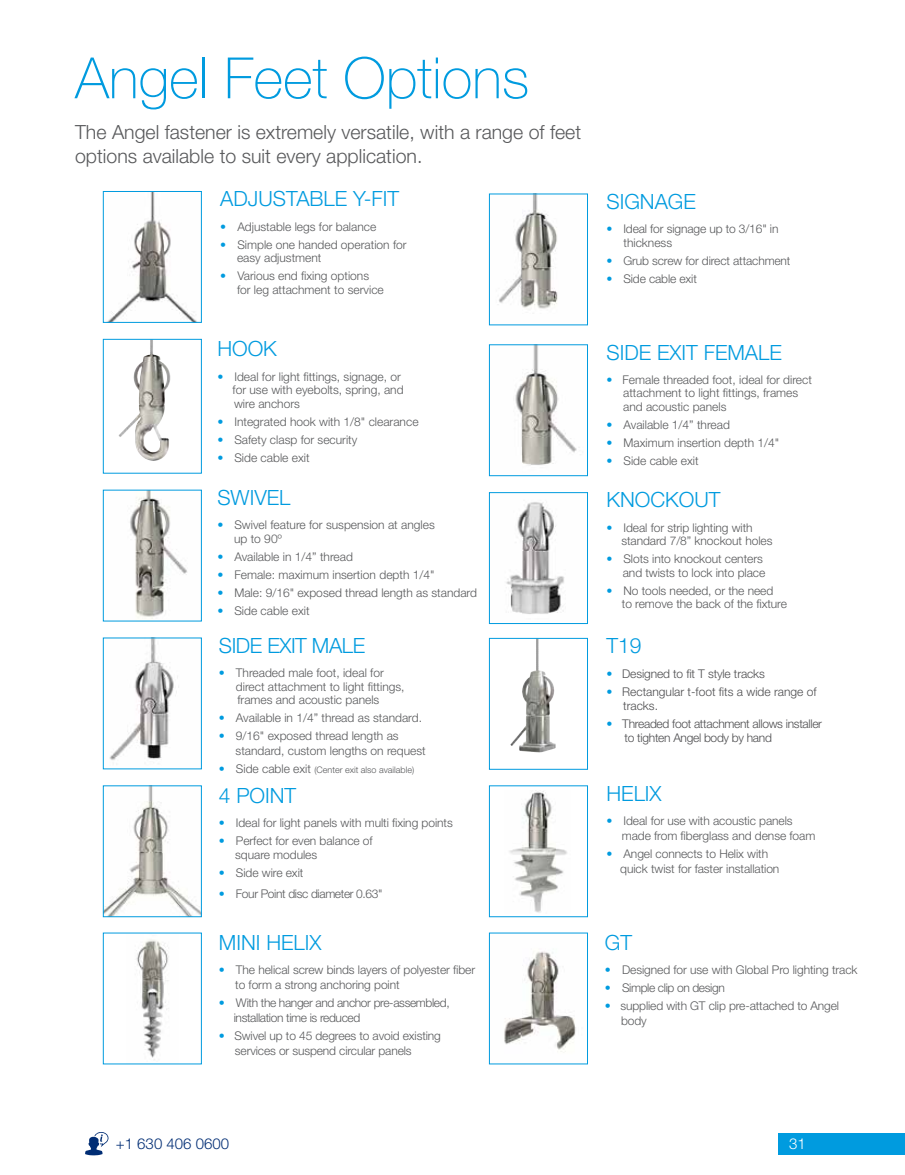
<style>
.page{position:relative;width:905px;height:1175px;background:#fff}
.page>*{position:absolute;margin:0;border:0;box-sizing:border-box;transform-origin:0 0}
.t1{font:100 57px "Helvetica Neue LT Pro";color:#009bdf}
.t2{font:300 21px "Helvetica Neue LT Pro";color:#009bdf}
.t3{font:300 21px "Helvetica Neue LT Pro";letter-spacing:-.02em;color:#009bdf}
.t4{font:300 19.5px/24px "Helvetica Neue LT Pro";color:#58595b}
.t5{font:300 15px "Helvetica Neue LT Pro";color:#002d74}
.t6{font:300 15px "Helvetica Neue LT Pro";color:#fff}
.t7{font:300 12px/13.5px "Helvetica Neue LT Pro";letter-spacing:-.005em;color:#58595b}
.t8{font:300 12px/15px "Helvetica Neue LT Pro";letter-spacing:-.03em;color:#58595b}
.t9{font:300 12px/14.4px "Helvetica Neue LT Pro";letter-spacing:-.025em;color:#4d4d4f}
.t10{font:300 12px/14.4px "Helvetica Neue LT Pro";color:#4d4d4f}
.t11{font:300 9px "Helvetica Neue LT Pro";color:#58595b}
.s1{color:#009bdf}
.s2{font-size:12px;color:#009bdf}
.s3{font-size:12px}
</style>
<div class="page">
<img style="left:108px;top:193px;width:89px;height:128px">
<div style="left:103px;top:191px;width:99px;height:132px;border:1px solid #009bdf"></div>
<img style="left:499px;top:196px;width:59px;height:113px">
<img style="left:134px;top:354px;width:16px;height:60px">
<div style="left:103px;top:339px;width:99px;height:134px;border:1px solid #009bdf"></div>
<img style="left:515px;top:346px;width:65px;height:120px">
<div style="left:489px;top:344px;width:98px;height:132px;border:1px solid #009bdf"></div>
<img style="left:130px;top:492px;width:57px;height:127px">
<div style="left:103px;top:490px;width:99px;height:131px;border:1px solid #009bdf"></div>
<img style="left:506px;top:502px;width:58px;height:112px">
<div style="left:489px;top:492px;width:98px;height:132px;border:1px solid #009bdf"></div>
<img style="left:109px;top:639px;width:69px;height:121px">
<div style="left:103px;top:637px;width:99px;height:132px;border:1px solid #009bdf"></div>
<div style="left:778px;top:1133px;width:126px;height:21px;background:#009bdf"></div>
<svg style="left:85px;top:1132px;width:24px;height:23px"></svg>
<img style="left:105px;top:787px;width:95px;height:128px">
<div style="left:103px;top:785px;width:99px;height:132px;border:1px solid #009bdf"></div>
<img style="left:136px;top:939px;width:33px;height:121px">
<div style="left:103px;top:932px;width:99px;height:132px;border:1px solid #009bdf"></div>
<img style="left:504px;top:951px;width:72px;height:102px">
<img style="left:509px;top:790px;width:58px;height:123px">
<img style="left:522px;top:670px;width:14px;height:58px">
<div style="left:489px;top:638px;width:98px;height:131px;border:1px solid #009bdf"></div>
<h1 class="t1" style="left:75px;top:44px;width:455px">Angel Feet Options</h1>
<h3 class="t4" style="left:75px;top:119px;width:507px">The Angel fastener is extremely versatile, with a range of feet options available to suit every application.</h3>
<h2 class="t2" style="left:220px;top:186px;width:180px">ADJUSTABLE Y-FIT</h2>
<p class="t7" style="left:220px;top:219px;width:157px"><span class="s1">•</span> Adjustable legs for balance</p>
<p class="t7" style="left:237px;top:237px;width:171px;text-indent:-17px"><span class="s1">•</span> Simple one handed operation for easy adjustment</p>
<p class="t7" style="left:237px;top:269px;width:148px;text-indent:-17px"><span class="s1">•</span> Various end fixing options for leg attachment to service</p>
<h2 class="t2" style="left:217px;top:336px;width:61px">HOOK</h2>
<p class="t7" style="left:233px;top:369px;width:172px;text-indent:-15px"><span class="s1">•</span> Ideal for light fittings, signage, or for use with eyebolts, spring, and wire anchors</p>
<p class="t7" style="left:217px;top:414px;width:203px"><span class="s1">•</span> Integrated hook with 1/8" clearance</p>
<p class="t7" style="left:217px;top:432px;width:141px"><span class="s1">•</span> Safety clasp for security</p>
<p class="t7" style="left:217px;top:450px;width:94px"><span class="s1">•</span> Side cable exit</p>
<h2 class="t2" style="left:217px;top:484px;width:75px">SWIVEL</h2>
<p class="t7" style="left:234px;top:518px;width:202px;text-indent:-17px"><span class="s1">•</span> Swivel feature for suspension at angles up to 90º</p>
<p class="t7" style="left:217px;top:549px;width:137px"><span class="s1">•</span> Available in 1/4” thread</p>
<p class="t7" style="left:217px;top:567px;width:219px"><span class="s1">•</span> Female: maximum insertion depth 1/4"</p>
<p class="t7" style="left:217px;top:585px;width:261px"><span class="s1">•</span> Male: 9/16" exposed thread length as standard</p>
<p class="t7" style="left:217px;top:603px;width:94px"><span class="s1">•</span> Side cable exit</p>
<h2 class="t3" style="left:219px;top:632px;width:148px">SIDE EXIT MALE</h2>
<p class="t7" style="left:236px;top:666px;width:170px;text-indent:-17px"><span class="s1">•</span> Threaded male foot, ideal for direct attachment to light fittings, frames and acoustic panels</p>
<p class="t7" style="left:219px;top:711px;width:205px"><span class="s1">•</span> Available in 1/4” thread as standard.</p>
<p class="t7" style="left:235px;top:728px;width:192px;line-height:15px;text-indent:-17px"><span class="s1">•</span> 9/16" exposed thread length as standard, custom lengths on request</p>
<p class="t11" style="left:219px;top:764px;width:197px"><span class="s2">•</span> <span class="s3">Side cable exit</span> (Center exit also available)</p>
<h2 class="t2" style="left:219px;top:782px;width:79px">4 POINT</h2>
<p class="t7" style="left:219px;top:815px;width:235px"><span class="s1">•</span> Ideal for light panels with multi fixing points</p>
<p class="t7" style="left:235px;top:833px;width:139px;text-indent:-16px"><span class="s1">•</span> Perfect for even balance of square modules</p>
<p class="t7" style="left:219px;top:865px;width:86px"><span class="s1">•</span> Side wire exit</p>
<p class="t8" style="left:219px;top:885px;width:165px"><span class="s1">•</span> Four Point disc diameter 0.63"</p>
<h2 class="t2" style="left:219px;top:929px;width:104px">MINI HELIX</h2>
<p class="t7" style="left:235px;top:962px;width:241px;line-height:15px;text-indent:-16px"><span class="s1">•</span> The helical screw binds layers of polyester fiber to form a strong anchoring point</p>
<p class="t8" style="left:234px;top:995px;width:217px;text-indent:-15px"><span class="s1">•</span> With the hanger and anchor pre-assembled, installation time is reduced</p>
<p class="t7" style="left:235px;top:1028px;width:207px;line-height:15px;text-indent:-16px"><span class="s1">•</span> Swivel up to 45 degrees to avoid existing services or suspend circular panels</p>
<h2 class="t2" style="left:606px;top:188px;width:91px">SIGNAGE</h2>
<p class="t7" style="left:623px;top:222px;width:156px;text-indent:-17px"><span class="s1">•</span> Ideal for signage up to 3/16" in thickness</p>
<p class="t7" style="left:606px;top:253px;width:186px"><span class="s1">•</span> Grub screw for direct attachment</p>
<p class="t7" style="left:606px;top:271px;width:92px"><span class="s1">•</span> Side cable exit</p>
<h2 class="t2" style="left:606px;top:339px;width:177px">SIDE EXIT FEMALE</h2>
<p class="t7" style="left:623px;top:372px;width:190px;text-indent:-17px"><span class="s1">•</span> Female threaded foot, ideal for direct attachment to light fittings, frames and acoustic panels</p>
<p class="t7" style="left:606px;top:417px;width:125px"><span class="s1">•</span> Available 1/4” thread</p>
<p class="t7" style="left:606px;top:435px;width:174px"><span class="s1">•</span> Maximum insertion depth 1/4"</p>
<p class="t7" style="left:606px;top:453px;width:94px"><span class="s1">•</span> Side cable exit</p>
<h2 class="t2" style="left:606px;top:487px;width:115px">KNOCKOUT</h2>
<p class="t7" style="left:621px;top:520px;width:153px;text-indent:-15px"><span class="s1">•</span> Ideal for strip lighting with standard 7/8” knockout holes</p>
<p class="t7" style="left:606px;top:552px;width:160px;text-align:right"><span class="s1">•</span> Slots into knockout centers and twists to lock into place</p>
<p class="t7" style="left:622px;top:583px;width:167px;text-indent:-15px"><span class="s1">•</span> No tools needed, or the need<br>to remove the back of the fixture</p>
<h2 class="t2" style="left:606px;top:633px;width:37px">T19</h2>
<p class="t9" style="left:606px;top:665px;width:160px"><span class="s1">•</span> Designed to fit T style tracks</p>
<p class="t10" style="left:623px;top:683px;width:195px;text-indent:-17px"><span class="s1">•</span> Rectangular t-foot fits a wide range of tracks.</p>
<p class="t9" style="left:624px;top:716px;width:199px;text-indent:-18px"><span class="s1">•</span> Threaded foot attachment allows installer to tighten Angel body by hand</p>
<h2 class="t2" style="left:606px;top:780px;width:57px">HELIX</h2>
<p class="t7" style="left:622px;top:813px;width:195px;line-height:15px;text-indent:-15px"><span class="s1">•</span> Ideal for use with acoustic panels made from fiberglass and dense foam</p>
<p class="t7" style="left:620px;top:846px;width:161px;line-height:15px;text-indent:-14px"><span class="s1">•</span> Angel connects to Helix with quick twist for faster installation</p>
<h2 class="t2" style="left:605px;top:929px;width:29px">GT</h2>
<p class="t7" style="left:605px;top:963px;width:254px"><span class="s1">•</span> Designed for use with Global Pro lighting track</p>
<p class="t8" style="left:605px;top:980px;width:121px"><span class="s1">•</span> Simple clip on design</p>
<p class="t7" style="left:621px;top:998px;width:220px;line-height:15px;text-indent:-16px"><span class="s1">•</span> supplied with GT clip pre-attached to Angel body</p>
<p class="t5" style="left:116px;top:1134px;width:115px">+1 630 406 0600</p>
<p class="t6" style="left:789px;top:1134px;width:18px">31</p>
</div>
